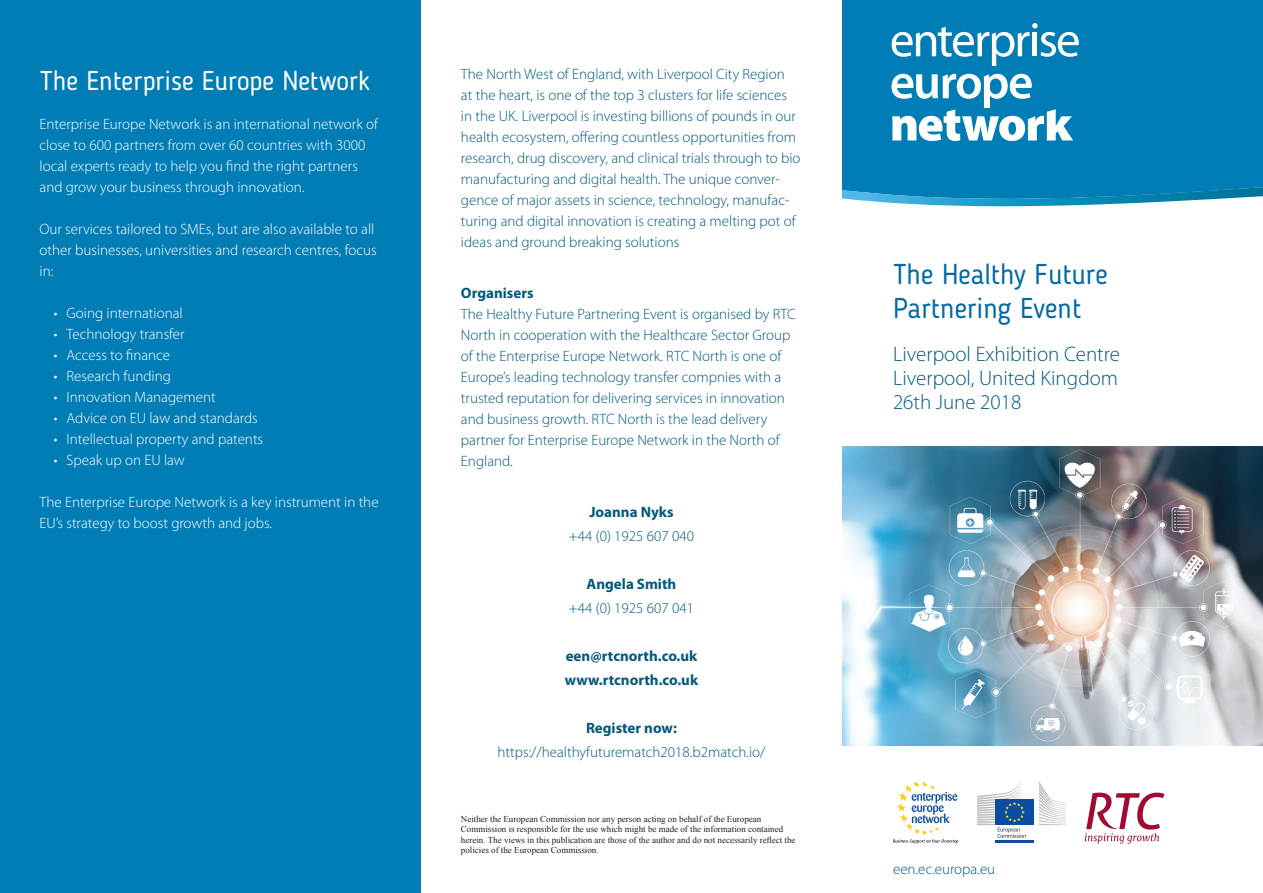
<style>
.page{position:relative;width:1263px;height:893px;background:#fff}
.page>*{position:absolute;margin:0;border:0;box-sizing:border-box;transform-origin:0 0}
._1__Title{font:28.5px "Blogger Sans";color:#006aa6}
._1__Title-2{font:27px "Blogger Sans";color:#fff}
._2__Highlight{font:300 21px "Myriad Pro";color:#00597d}
._2__Highlight-2{font:300 15px/21px "Myriad Pro";color:#00597d}
.t1{font:300 15px/21px "Myriad Pro";color:#fff}
._2__Highlight-3{font:700 15px "Myriad Pro";color:#00597d}
._1__Title-3{font:700 15px "Myriad Pro";color:#00597d}
._4__Disclaimer{font:9px/10.5px "Times New Roman";color:#231f20}
</style>
<div class="page">
<svg style="left:893px;top:781px;width:65px;height:63px"></svg>
<div style="left:995px;top:799px;width:38px;height:26px;background:#0d4da1"></div>
<hr style="left:995px;top:841px;width:38px;height:2px;background:#0d4da1">
<svg style="left:1039px;top:782px;width:27px;height:43px"></svg>
<svg style="left:977px;top:782px;width:49px;height:56px"></svg>
<div style="left:842px;top:0;width:421px;height:187px;background:#007db5"></div>
<svg style="left:842px;top:187px;width:421px;height:19px;background:#349bc4"></svg>
<svg style="left:891px;top:23px;width:188px;height:43px"></svg>
<svg style="left:891px;top:74px;width:182px;height:67px"></svg>
<div style="left:0;top:0;width:421px;height:893px;background:#007db5"></div>
<img style="left:842px;top:446px;width:421px;height:299px">
<svg style="left:1085px;top:793px;width:79px;height:51px"></svg>
<p class="_1__Title-2" style="left:40px;top:64px;width:332px">The Enterprise Europe Network</p>
<p class="t1" style="left:40px;top:113px;width:340px">Enterprise Europe Network is an international network of close to 600 partners from over 60 countries with 3000 local experts ready to help you find the right partners and grow your business through innovation.</p>
<p class="t1" style="left:40px;top:218px;width:339px">Our services tailored to SMEs, but are also available to all other businesses, universities and research centres, focus in:</p>
<p class="t1" style="left:54px;top:302px;width:130px">• Going international</p>
<p class="t1" style="left:54px;top:323px;width:132px">• Technology transfer</p>
<p class="t1" style="left:54px;top:344px;width:118px">• Access to finance</p>
<p class="t1" style="left:54px;top:365px;width:119px">• Research funding</p>
<p class="t1" style="left:54px;top:386px;width:163px">• Innovation Management</p>
<p class="t1" style="left:54px;top:407px;width:206px">• Advice on EU law and standards</p>
<p class="t1" style="left:54px;top:428px;width:211px">• Intellectual property and patents</p>
<p class="t1" style="left:54px;top:449px;width:132px">• Speak up on EU law</p>
<p class="t1" style="left:40px;top:491px;width:341px">The Enterprise Europe Network is a key instrument in the<br>EU’s strategy to boost growth and jobs.</p>
<p class="_2__Highlight-2" style="left:461px;top:64px;width:341px">The North West of England, with Liverpool City Region<br>at the heart, is one of the top 3 clusters for life sciences in the UK. Liverpool is investing billions of pounds in our health ecosystem, offering countless opportunities from research, drug discovery, and clinical trials through to bio manufacturing and digital health. The unique conver&shy;gence of major assets in science, technology, manufac&shy;turing and digital innovation is creating a melting pot of ideas and ground breaking solutions</p>
<p class="_1__Title-3" style="left:461px;top:283px;width:74px">Organisers</p>
<p class="_2__Highlight-2" style="left:461px;top:303px;width:336px">The Healthy Future Partnering Event is organised by RTC North in cooperation with the Healthcare Sector Group of the Enterprise Europe Network. RTC North is one of Europe’s leading technology transfer compnies with a trusted reputation for delivering services in innovation and business growth. RTC North is the lead delivery partner for Enterprise Europe Network in the North of England.</p>
<p class="_2__Highlight-3" style="left:589px;top:502px;width:86px">Joanna Nyks</p>
<p class="_2__Highlight-2" style="left:569px;top:525px;width:127px">+44 (0) 1925 607 040</p>
<p class="_2__Highlight-3" style="left:587px;top:574px;width:91px">Angela Smith</p>
<p class="_2__Highlight-2" style="left:569px;top:597px;width:127px">+44 (0) 1925 607 041</p>
<p class="_2__Highlight-3" style="left:566px;top:646px;width:133px">een@rtcnorth.co.uk</p>
<p class="_2__Highlight-3" style="left:565px;top:670px;width:135px">www.rtcnorth.co.uk</p>
<p class="_2__Highlight-3" style="left:586px;top:718px;width:92px">Register now:</p>
<p class="_2__Highlight-2" style="left:497px;top:741px;width:270px">https://healthyfuturematch2018.b2match.io/</p>
<p class="_4__Disclaimer" style="left:461px;top:813px;width:336px">Neither the European Commission nor any person acting on behalf of the European Commission is responsible for the use which might be made of the information contained herein. The views in this publication are those of the author and do not necessarily reflect the policies of the European Commission.</p>
<p class="_1__Title" style="left:893px;top:257px;width:216px">The Healthy Future</p>
<p class="_1__Title" style="left:893px;top:291px;width:190px">Partnering Event</p>
<p class="_2__Highlight" style="left:893px;top:341px;width:228px">Liverpool Exhibition Centre</p>
<p class="_2__Highlight" style="left:893px;top:365px;width:227px">Liverpool, United Kingdom</p>
<p class="_2__Highlight" style="left:893px;top:389px;width:130px">26th June 2018</p>
<p class="_2__Highlight-2" style="left:893px;top:858px;width:104px">een.ec.europa.eu</p>
</div>
